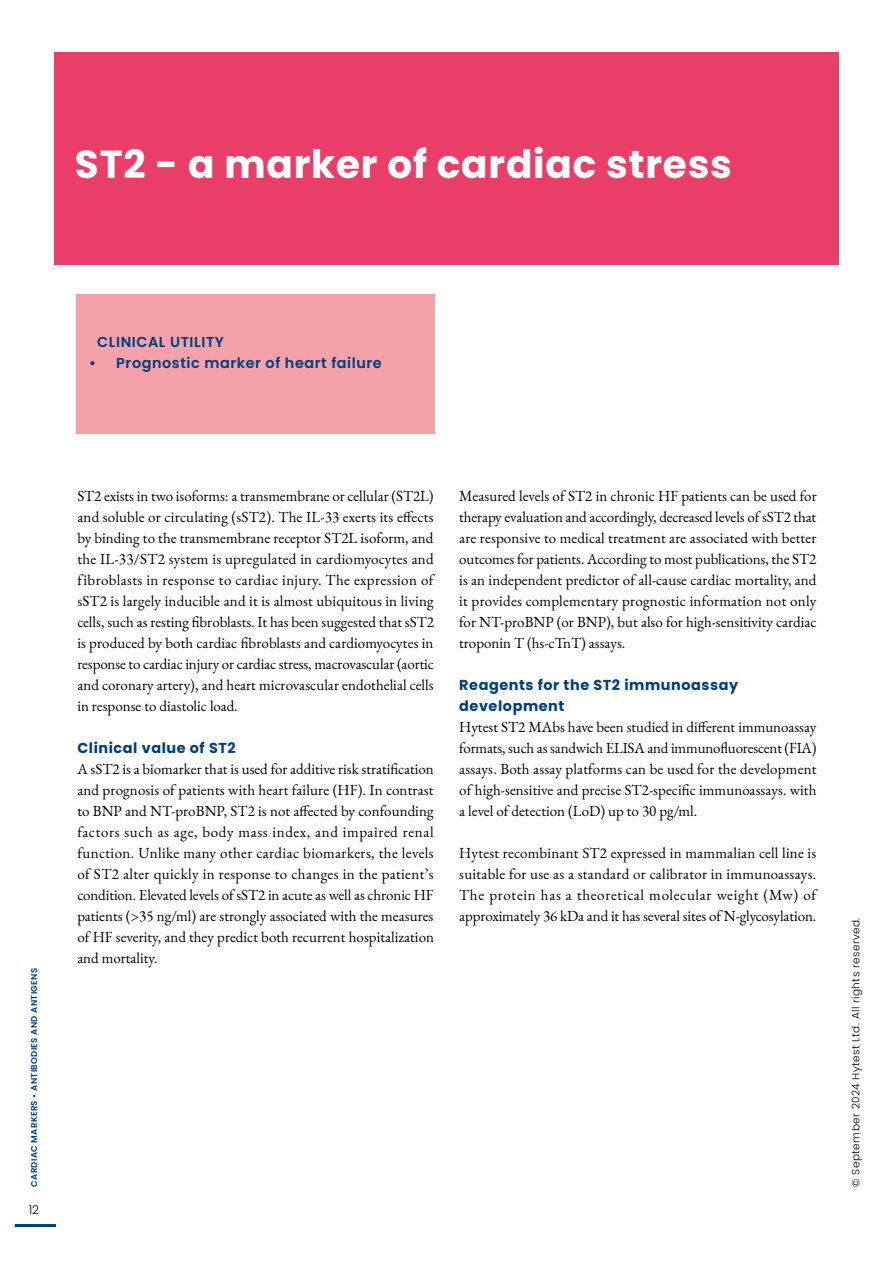
<style>
.page{position:relative;width:893px;height:1263px;background:#fff}
.page>*{position:absolute;margin:0;border:0;box-sizing:border-box;transform-origin:0 0}
.t1{font:700 39px "Poppins";letter-spacing:.02em;color:#fff}
.t2{font:15px/21px "EB Garamond";color:#000;text-align:justify}
.t3{font:700 14.4px/21px "Poppins";letter-spacing:.04em;color:#003d7c}
.t4{font:600 14.4px "Poppins";letter-spacing:.04em;color:#003d7c}
.t5{font:300 12px "Poppins";color:#000}
.t6{font:300 10.5px "Poppins";letter-spacing:.04em;color:#000}
.t7{font:600 8.55px "Poppins";letter-spacing:.04em;color:#003d7c}
</style>
<div class="page">
<hr style="left:15px;top:1224px;width:41px;height:3px;background:#003d7c">
<div style="left:54px;top:52px;width:785px;height:213px;background:#e93e68"></div>
<div style="left:76px;top:295px;width:358px;height:139px;background:#f4a1aa"></div>
<h1 class="t1" style="left:75px;top:142px;width:659px">ST2 - a marker of cardiac stress</h1>
<p class="t4" style="left:97px;top:333px;width:128px">CLINICAL UTILITY</p>
<p class="t4" style="left:89px;top:354px;width:294px">• Prognostic marker of heart failure</p>
<p class="t7" style="left:29px;top:1187px;width:220px;rotate:-90deg">CARDIAC MARKERS • ANTIBODIES AND ANTIGENS</p>
<p class="t5" style="left:29px;top:1202px;width:12px">12</p>
<p class="t2" style="left:77px;top:486px;width:358px">ST2 exists in two isoforms: a transmembrane or cellular (ST2L) and soluble or circulating (sST2). The IL-33 exerts its effects by binding to the transmembrane receptor ST2L isoform, and the IL-33/ST2 system is upregulated in cardiomyocytes and fibroblasts in response to cardiac injury. The expression of sST2 is largely inducible and it is almost ubiquitous in living cells, such as resting fibroblasts. It has been suggested that sST2 is produced by both cardiac fibroblasts and cardiomyocytes in response to cardiac injury or cardiac stress, macrovascular (aortic and coronary artery), and heart microvascular endothelial cells in response to diastolic load.</p>
<p class="t3" style="left:77px;top:738px;width:160px">Clinical value of ST2</p>
<p class="t2" style="left:77px;top:759px;width:358px">A sST2 is a biomarker that is used for additive risk stratification and prognosis of patients with heart failure (HF). In contrast to BNP and NT-proBNP, ST2 is not affected by confounding factors such as age, body mass index, and impaired renal function. Unlike many other cardiac biomarkers, the levels of ST2 alter quickly in response to changes in the patient’s condition. Elevated levels of sST2 in acute as well as chronic HF patients (&gt;35 ng/ml) are strongly associated with the measures of HF severity, and they predict both recurrent hospitalization and mortality.</p>
<p class="t2" style="left:459px;top:486px;width:359px">Measured levels of ST2 in chronic HF patients can be used for therapy evaluation and accordingly, decreased levels of sST2 that are responsive to medical treatment are associated with better outcomes for patients. According to most publications, the ST2 is an independent predictor of all-cause cardiac mortality, and it provides complementary prognostic information not only for NT-proBNP (or BNP), but also for high-sensitivity cardiac troponin T (hs-cTnT) assays.</p>
<p class="t3" style="left:459px;top:675px;width:280px">Reagents for the ST2 immunoassay development</p>
<p class="t2" style="left:459px;top:717px;width:359px">Hytest ST2 MAbs have been studied in different immunoassay formats, such as sandwich ELISA and immunofluorescent (FIA) assays. Both assay platforms can be used for the development of high-sensitive and precise ST2-specific immunoassays. with a level of detection (LoD) up to 30 pg/ml.</p>
<p class="t2" style="left:459px;top:843px;width:359px">Hytest recombinant ST2 expressed in mammalian cell line is suitable for use as a standard or calibrator in immunoassays.<br>The protein has a theoretical molecular weight (Mw) of approximately 36 kDa and it has several sites of N-glycosylation.</p>
<p class="t6" style="left:850px;top:1187px;width:270px;rotate:-90deg">© September 2024 Hytest Ltd. All rights reserved.</p>
</div>
